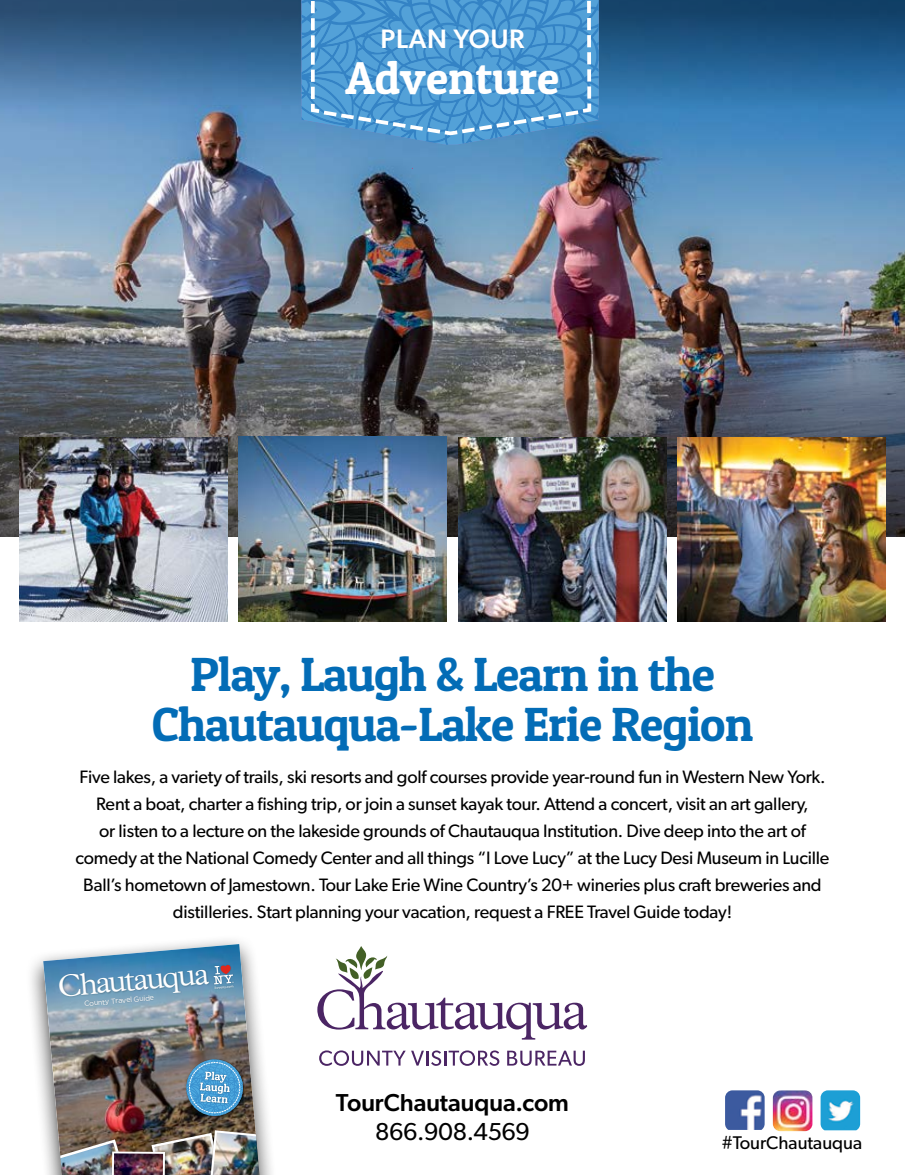
<style>
.page{position:relative;width:905px;height:1175px;background:#fff}
.page>*{position:absolute;margin:0;border:0;box-sizing:border-box;transform-origin:0 0}
.t1{font:48px/50.4px "Patua One";letter-spacing:-.02em;color:#036cb6;text-align:center}
.t2{font:45.75px "Patua One";color:#fff}
.t3{font:300 31.5px "Plantin MT Pro";color:#fff}
.t4{font:500 26.7px "Gibson";letter-spacing:.02em;color:#fff}
.t5{font:500 24.6px "Gibson";color:#000}
.t6{font:24.6px "Gibson";letter-spacing:-.015em;color:#000}
.t7{font:18.45px "Gibson";color:#000}
.t8{font:18px/27px "Gibson";letter-spacing:-.01em;color:#000;text-align:center}
.t9{font:7.35px "Gotham";color:#fff}
</style>
<div class="page">
<img style="left:0;top:109px;width:904px;height:218px">
<svg style="left:0;top:0;width:904px;height:109px;background:#2f6391"></svg>
<svg style="left:301px;top:0;width:297px;height:145px;background:#4b94cc"></svg>
<svg style="left:311px;top:1px;width:4px;height:12px"></svg>
<svg style="left:311px;top:18px;width:4px;height:7px"></svg>
<svg style="left:301px;top:25px;width:290px;height:110px;background:#4f9ad2"></svg>
<svg style="left:587px;top:1px;width:4px;height:12px"></svg>
<svg style="left:587px;top:18px;width:4px;height:12px"></svg>
<svg style="left:587px;top:35px;width:4px;height:12px"></svg>
<svg style="left:587px;top:52px;width:4px;height:12px"></svg>
<svg style="left:587px;top:69px;width:4px;height:13px"></svg>
<svg style="left:587px;top:86px;width:4px;height:13px"></svg>
<img style="left:0;top:327px;width:904px;height:209px">
<div style="left:26px;top:934px;width:253px;height:240px;background:#000;opacity:.75"></div>
<img style="left:43px;top:944px;width:215px;height:106px">
<svg style="left:58px;top:961px;width:178px;height:47px;background:#6491b1"></svg>
<svg style="left:317px;top:946px;width:270px;height:93px"></svg>
<img style="left:239px;top:436px;width:208px;height:185px">
<img style="left:20px;top:438px;width:208px;height:183px">
<img style="left:677px;top:438px;width:208px;height:183px">
<img style="left:458px;top:438px;width:208px;height:183px">
<img style="left:26px;top:1050px;width:835px;height:125px">
<h3 class="t4" style="left:380px;top:23px;width:145px">PLAN YOUR</h3>
<h2 class="t2" style="left:345px;top:49px;width:215px">Adventure</h2>
<h1 class="t1" style="left:152px;top:648px;width:603px">Play, Laugh &amp; Learn in the<br>Chautauqua-Lake Erie Region</h1>
<p class="t8" style="left:75px;top:763px;width:755px">Five lakes, a variety of trails, ski resorts and golf courses provide year-round fun in Western New York.<br>Rent a boat, charter a fishing trip, or join a sunset kayak tour. Attend a concert, visit an art gallery,<br>or listen to a lecture on the lakeside grounds of Chautauqua Institution. Dive deep into the art of comedy at the National Comedy Center and all things “I Love Lucy” at the Lucy Desi Museum in Lucille Ball’s hometown of Jamestown. Tour Lake Erie Wine Country’s 20+ wineries plus craft breweries and distilleries. Start planning your vacation, request a FREE Travel Guide today!</p>
<h3 class="t3" style="left:56px;top:968px;width:153px;rotate:-5deg">Chautauqua</h3>
<p class="t9" style="left:84px;top:998px;width:72px;rotate:-5deg">County Travel Guide</p>
<h3 class="t5" style="left:336px;top:1088px;width:234px">TourChautauqua.com</h3>
<h3 class="t6" style="left:375px;top:1116px;width:156px">866.908.4569</h3>
<p class="t7" style="left:721px;top:1131px;width:142px">#TourChautauqua</p>
</div>
